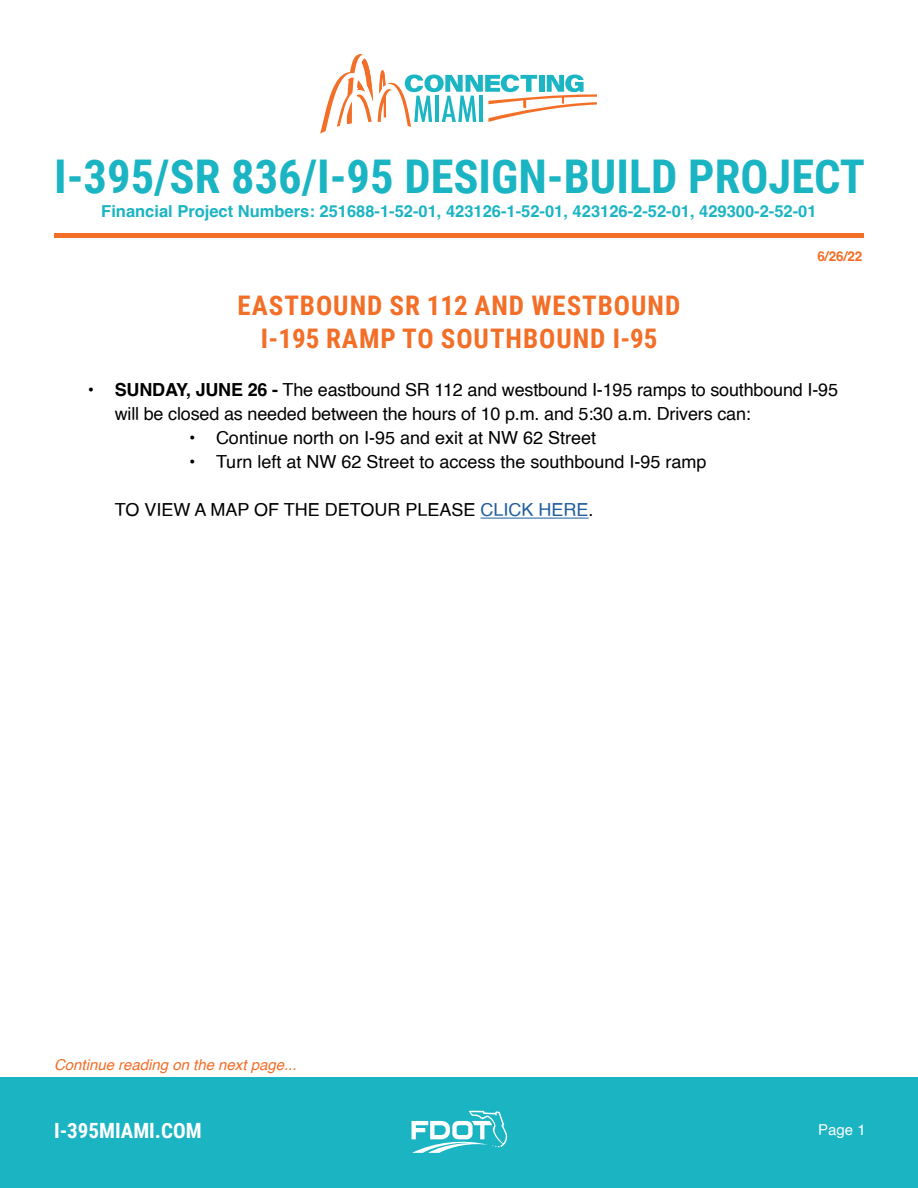
<style>
.page{position:relative;width:918px;height:1188px;background:#fff}
.page>*{position:absolute;margin:0;border:0;box-sizing:border-box;transform-origin:0 0}
.t1{font:700 46.5px "Roboto Condensed";color:#1ab4c3}
.t2{font:700 27px/32.4px "Roboto Condensed";letter-spacing:.035em;color:#f36e27;text-align:center}
.t3{font:700 21px "Roboto Condensed";color:#fff}
.t4{font:18px/24px "Helvetica";color:#000}
.t5{font:700 16.5px "Helvetica";color:#1ab4c3}
.t6{font:italic 15px "Helvetica";color:#f36e27}
.t7{font:15px "Helvetica";color:#fff}
.t8{font:700 13.5px "Helvetica";color:#f36e27}
.s1{font-weight:700}
.s2{color:#215e9e}
</style>
<div class="page">
<div style="left:0;top:1077px;width:918px;height:111px;background:#1ab4c3"></div>
<svg style="left:412px;top:1111px;width:95px;height:42px"></svg>
<svg style="left:320px;top:54px;width:277px;height:80px"></svg>
<div style="left:54px;top:233px;width:810px;height:5px;background:#f36e27"></div>
<hr style="left:481px;top:518px;width:108px;height:1px;background:#215e9e">
<h1 class="t1" style="left:54px;top:144px;width:813px">I-395/SR 836/I-95 DESIGN-BUILD PROJECT</h1>
<p class="t5" style="left:101px;top:201px;width:717px">Financial Project Numbers: 251688-1-52-01, 423126-1-52-01, 423126-2-52-01, 429300-2-52-01</p>
<p class="t8" style="left:817px;top:248px;width:47px">6/26/22</p>
<h2 class="t2" style="left:238px;top:289px;width:444px">EASTBOUND SR 112 AND WESTBOUND<br>I-195 RAMP TO SOUTHBOUND I-95</h2>
<p class="t4" style="left:115px;top:378px;width:725px;text-indent:-27px">• <span class="s1">SUNDAY, JUNE 26 -</span> The eastbound SR 112 and westbound I-195 ramps to southbound I-95 will be closed as needed between the hours of 10 p.m. and 5:30 a.m. Drivers can:</p>
<p class="t4" style="left:189px;top:426px;width:409px">• Continue north on I-95 and exit at NW 62 Street</p>
<p class="t4" style="left:189px;top:450px;width:519px">• Turn left at NW 62 Street to access the southbound I-95 ramp</p>
<p class="t4" style="left:115px;top:498px;width:480px">TO VIEW A MAP OF THE DETOUR PLEASE <span class="s2">CLICK HERE</span>.</p>
<p class="t6" style="left:54px;top:1053px;width:244px">Continue reading on the next page...</p>
<p class="t3" style="left:54px;top:1116px;width:149px">I-395MIAMI.COM</p>
<p class="t7" style="left:818px;top:1118px;width:49px">Page 1</p>
</div>
